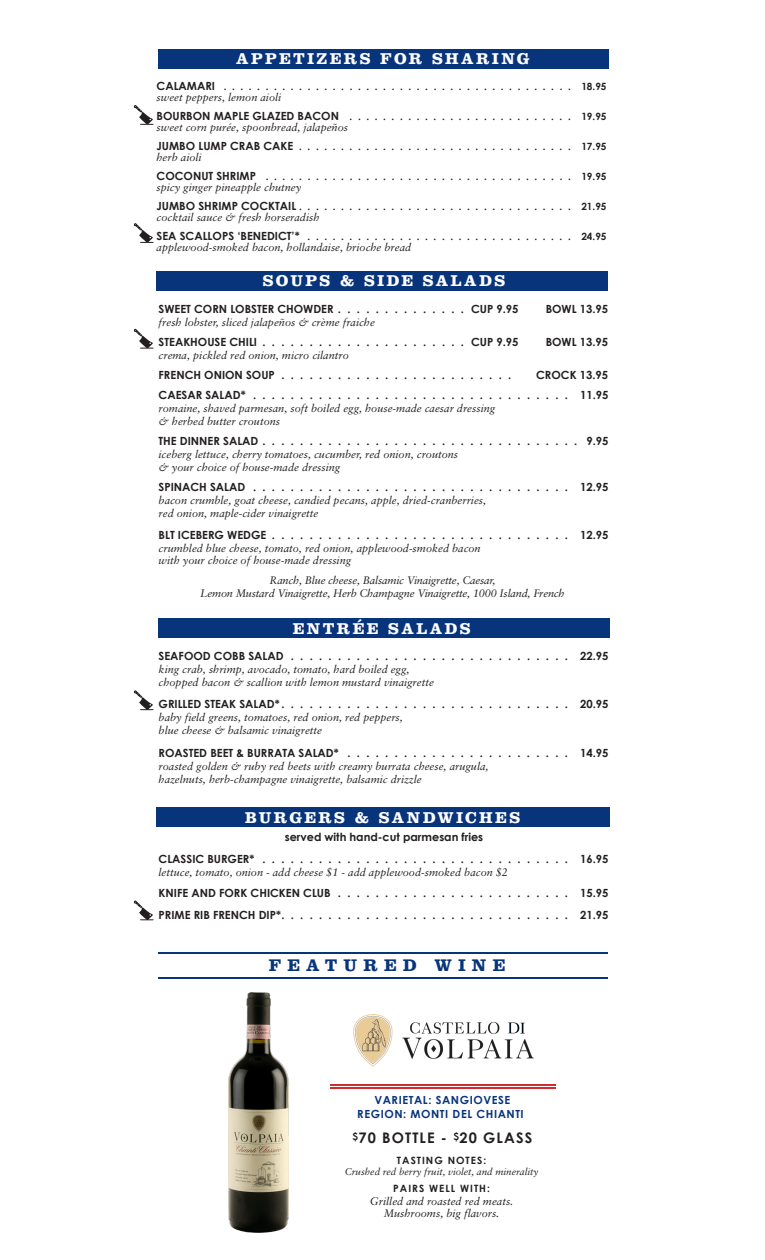
<style>
.page{position:relative;width:765px;height:1260px;background:#fff}
.page>*{position:absolute;margin:0;border:0;box-sizing:border-box;transform-origin:0 0}
.t1{font:700 17.5px "Clarendon LT Std";letter-spacing:.35em;color:#08347b}
.t2{font:700 16.25px "Clarendon LT Std";letter-spacing:.145em;color:#fff}
.t3{font:700 14.62px "Century Gothic";letter-spacing:.075em;color:#231f20}
.t4{font:700 11.25px/22.2px "Century Gothic";color:#231f20;text-align:right}
.t5{font:700 11.12px/13.9px "Century Gothic";letter-spacing:.05em;color:#08347b;text-align:center}
.t6{font:italic 11px/13.1px "Sabon";color:#231f20}
.t7{font:700 10.12px "Century Gothic";letter-spacing:.1em;color:#231f20}
.t8{font:700 10px "Century Gothic";color:#231f20}
.t9{font:italic 9.75px "Sabon";color:#231f20}
.s1{font-size:11.25px}
</style>
<div class="page">
<div style="left:159px;top:49px;width:450px;height:20px;background:#08347b"></div>
<div style="left:157px;top:271px;width:451px;height:20px;background:#08347b"></div>
<div style="left:158px;top:618px;width:451px;height:20px;background:#08347b"></div>
<div style="left:157px;top:807px;width:453px;height:20px;background:#08347b"></div>
<svg style="left:134px;top:223px;width:19px;height:20px"></svg>
<svg style="left:134px;top:900px;width:19px;height:21px"></svg>
<svg style="left:134px;top:329px;width:19px;height:20px"></svg>
<svg style="left:134px;top:690px;width:19px;height:21px"></svg>
<svg style="left:134px;top:105px;width:19px;height:20px"></svg>
<hr style="left:158px;top:977px;width:449px;height:1px;background:#08347b">
<hr style="left:158px;top:952px;width:450px;height:2px;background:#08347b">
<hr style="left:330px;top:1088px;width:225px;height:1px;background:#d42a2d">
<hr style="left:330px;top:1085px;width:225px;height:1px;background:#d42a2d">
<img style="left:353px;top:1014px;width:181px;height:53px">
<img style="left:229px;top:993px;width:59px;height:239px">
<h2 class="t2" style="left:236px;top:49px;width:295px">APPETIZERS FOR SHARING</h2>
<p class="t8" style="left:157px;top:80px;width:451px"><span class="s1">CALAMARI</span> . . . . . . . . . . . . . . . . . . . . . . . . . . . . . . . . . . . . . . . . . . 18.95</p>
<p class="t6" style="left:157px;top:91px;width:126px">sweet peppers, lemon aioli</p>
<p class="t8" style="left:157px;top:110px;width:451px"><span class="s1">BOURBON MAPLE GLAZED BACON</span> . . . . . . . . . . . . . . . . . . . . . . . . . . . 19.95</p>
<p class="t6" style="left:157px;top:121px;width:193px">sweet corn purée, spoonbread, jalapeños</p>
<p class="t8" style="left:157px;top:140px;width:451px"><span class="s1">JUMBO LUMP CRAB CAKE</span> . . . . . . . . . . . . . . . . . . . . . . . . . . . . . . . . . 17.95</p>
<p class="t6" style="left:157px;top:151px;width:46px">herb aioli</p>
<p class="t8" style="left:157px;top:170px;width:452px"><span class="s1">COCONUT SHRIMP</span> . . . . . . . . . . . . . . . . . . . . . . . . . . . . . . . . . . . . . 19.95</p>
<p class="t6" style="left:157px;top:181px;width:146px">spicy ginger pineapple chutney</p>
<p class="t8" style="left:157px;top:200px;width:451px"><span class="s1">JUMBO SHRIMP COCKTAIL</span> . . . . . . . . . . . . . . . . . . . . . . . . . . . . . . . . . 21.95</p>
<p class="t6" style="left:157px;top:211px;width:164px">cocktail sauce &amp; fresh horseradish</p>
<p class="t8" style="left:157px;top:230px;width:452px"><span class="s1">SEA SCALLOPS ‘BENEDICT’*</span> . . . . . . . . . . . . . . . . . . . . . . . . . . . . . . . . 24.95</p>
<p class="t6" style="left:157px;top:241px;width:256px">applewood-smoked bacon, hollandaise, brioche bread</p>
<h2 class="t2" style="left:263px;top:270px;width:244px">SOUPS &amp; SIDE SALADS</h2>
<p class="t4" style="left:159px;top:298px;width:362px">SWEET CORN LOBSTER CHOWDER . . . . . . . . . . . . . . CUP 9.95</p>
<p class="t4" style="left:546px;top:298px;width:64px">BOWL 13.95</p>
<p class="t6" style="left:159px;top:316px;width:218px">fresh lobster, sliced jalapeños &amp; crème fraiche</p>
<p class="t4" style="left:159px;top:331px;width:362px">STEAKHOUSE CHILI . . . . . . . . . . . . . . . . . . . . . . CUP 9.95</p>
<p class="t4" style="left:546px;top:331px;width:64px">BOWL 13.95</p>
<p class="t6" style="left:159px;top:349px;width:192px">crema, pickled red onion, micro cilantro</p>
<p class="t4" style="left:159px;top:363px;width:354px">FRENCH ONION SOUP . . . . . . . . . . . . . . . . . . . . . . . . .</p>
<p class="t4" style="left:159px;top:365px;width:452px;line-height:19.8px">CROCK 13.95<br>CAESAR SALAD* . . . . . . . . . . . . . . . . . . . . . . . . . . . . . . . . . . 11.95</p>
<p class="t6" style="left:159px;top:401px;width:338px">romaine, shaved parmesan, soft boiled egg, house-made caesar dressing &amp; herbed butter croutons</p>
<p class="t4" style="left:159px;top:429px;width:452px">THE DINNER SALAD . . . . . . . . . . . . . . . . . . . . . . . . . . . . . . . . . . 9.95</p>
<p class="t6" style="left:159px;top:447px;width:301px">iceberg lettuce, cherry tomatoes, cucumber, red onion, croutons &amp; your choice of house-made dressing</p>
<p class="t4" style="left:159px;top:475px;width:452px">SPINACH SALAD . . . . . . . . . . . . . . . . . . . . . . . . . . . . . . . . . . 12.95</p>
<p class="t6" style="left:159px;top:493px;width:329px">bacon crumble, goat cheese, candied pecans, apple, dried-cranberries, red onion, maple-cider vinaigrette</p>
<p class="t4" style="left:159px;top:524px;width:452px">BLT ICEBERG WEDGE . . . . . . . . . . . . . . . . . . . . . . . . . . . . . . . . 12.95</p>
<p class="t6" style="left:159px;top:542px;width:324px;line-height:12.5px">crumbled blue cheese, tomato, red onion, applewood-smoked bacon with your choice of house-made dressing</p>
<p class="t6" style="left:200px;top:573px;width:366px;text-align:center">Ranch, Blue cheese, Balsamic Vinaigrette, Caesar,<br>Lemon Mustard Vinaigrette, Herb Champagne Vinaigrette, 1000 Island, French</p>
<h2 class="t2" style="left:293px;top:619px;width:180px">ENTRÉE SALADS</h2>
<p class="t4" style="left:159px;top:644px;width:452px">SEAFOOD COBB SALAD . . . . . . . . . . . . . . . . . . . . . . . . . . . . . . 22.95</p>
<p class="t6" style="left:159px;top:662px;width:277px">king crab, shrimp, avocado, tomato, hard boiled egg, chopped bacon &amp; scallion with lemon mustard vinaigrette</p>
<p class="t4" style="left:159px;top:693px;width:452px">GRILLED STEAK SALAD* . . . . . . . . . . . . . . . . . . . . . . . . . . . . . . . 20.95</p>
<p class="t6" style="left:159px;top:711px;width:246px">baby field greens, tomatoes, red onion, red peppers, blue cheese &amp; balsamic vinaigrette</p>
<p class="t4" style="left:159px;top:741px;width:452px">ROASTED BEET &amp; BURRATA SALAD* . . . . . . . . . . . . . . . . . . . . . . . . 14.95</p>
<p class="t6" style="left:159px;top:759px;width:331px">roasted golden &amp; ruby red beets with creamy burrata cheese, arugula, hazelnuts, herb-champagne vinaigrette, balsamic drizzle</p>
<h2 class="t2" style="left:245px;top:808px;width:277px">BURGERS &amp; SANDWICHES</h2>
<p class="t4" style="left:159px;top:825px;width:452px;text-align:center">served with hand-cut parmesan fries<br>CLASSIC BURGER* . . . . . . . . . . . . . . . . . . . . . . . . . . . . . . . . . 16.95</p>
<p class="t6" style="left:159px;top:866px;width:351px">lettuce, tomato, onion - add cheese $1 - add applewood-smoked bacon $2</p>
<p class="t4" style="left:159px;top:881px;width:452px;text-align:left">KNIFE AND FORK CHICKEN CLUB . . . . . . . . . . . . . . . . . . . . . . . . . 15.95<br>PRIME RIB FRENCH DIP*. . . . . . . . . . . . . . . . . . . . . . . . . . . . . . . 21.95</p>
<h1 class="t1" style="left:269px;top:955px;width:238px">FEATURED WINE</h1>
<p class="t5" style="left:357px;top:1093px;width:168px">VARIETAL: SANGIOVESE<br>REGION: MONTI DEL CHIANTI</p>
<h3 class="t3" style="left:352px;top:1129px;width:181px"><sup>$</sup>70 BOTTLE - <sup>$</sup>20 GLASS</h3>
<p class="t7" style="left:397px;top:1154px;width:91px">TASTING NOTES:</p>
<p class="t9" style="left:345px;top:1166px;width:195px">Crushed red berry fruit, violet, and minerality</p>
<p class="t7" style="left:393px;top:1182px;width:98px">PAIRS WELL WITH:</p>
<p class="t6" style="left:370px;top:1195px;width:145px;line-height:12.5px;text-align:center">Grilled and roasted red meats.<br>Mushrooms, big flavors.</p>
</div>
